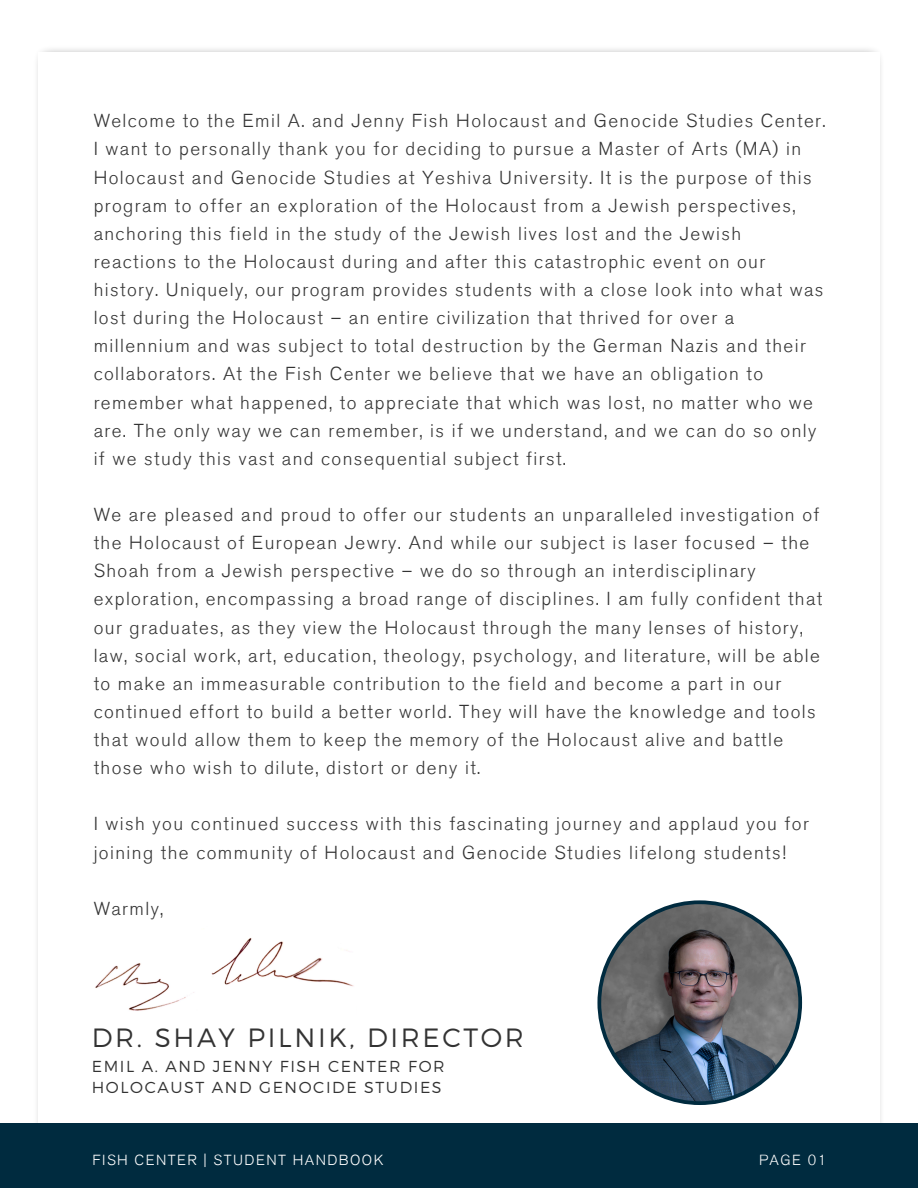
<style>
.page{position:relative;width:918px;height:1188px;background:#fff}
.page>*{position:absolute;margin:0;border:0;box-sizing:border-box;transform-origin:0 0}
.t1{font:300 26.4px "Montserrat";letter-spacing:.1em;color:#333}
.t2{font:300 18.75px/28.2px "Akzidenz Grotesk Std";letter-spacing:.075em;color:#333}
.t3{font:300 15.9px/21.3px "Montserrat";letter-spacing:.1em;color:#333}
.t4{font:300 14.55px "Akzidenz Grotesk Std";letter-spacing:.1em;color:#fff}
</style>
<div class="page">
<div style="left:0;top:1123px;width:918px;height:65px;background:#002b3f"></div>
<svg style="left:597px;top:900px;width:205px;height:205px"></svg>
<img style="left:95px;top:938px;width:259px;height:73px">
<p class="t2" style="left:94px;top:107px;width:733px">Welcome to the Emil A. and Jenny Fish Holocaust and Genocide Studies Center.<br>I want to personally thank you for deciding to pursue a Master of Arts (MA) in Holocaust and Genocide Studies at Yeshiva University. It is the purpose of this program to offer an exploration of the Holocaust from a Jewish perspectives, anchoring this field in the study of the Jewish lives lost and the Jewish reactions to the Holocaust during and after this catastrophic event on our history. Uniquely, our program provides students with a close look into what was lost during the Holocaust – an entire civilization that thrived for over a millennium and was subject to total destruction by the German Nazis and their collaborators. At the Fish Center we believe that we have an obligation to remember what happened, to appreciate that which was lost, no matter who we are. The only way we can remember, is if we understand, and we can do so only if we study this vast and consequential subject first.</p>
<p class="t2" style="left:94px;top:501px;width:730px">We are pleased and proud to offer our students an unparalleled investigation of the Holocaust of European Jewry. And while our subject is laser focused – the Shoah from a Jewish perspective – we do so through an interdisciplinary exploration, encompassing a broad range of disciplines. I am fully confident that our graduates, as they view the Holocaust through the many lenses of history, law, social work, art, education, theology, psychology, and literature, will be able to make an immeasurable contribution to the field and become a part in our continued effort to build a better world. They will have the knowledge and tools that would allow them to keep the memory of the Holocaust alive and battle those who wish to dilute, distort or deny it.</p>
<p class="t2" style="left:94px;top:810px;width:717px">I wish you continued success with this fascinating journey and applaud you for joining the community of Holocaust and Genocide Studies lifelong students!</p>
<p class="t2" style="left:94px;top:895px;width:71px">Warmly,</p>
<h1 class="t1" style="left:92px;top:1021px;width:434px">DR. SHAY PILNIK, DIRECTOR</h1>
<p class="t3" style="left:92px;top:1055px;width:354px">EMIL A. AND JENNY FISH CENTER FOR<br>HOLOCAUST AND GENOCIDE STUDIES</p>
<p class="t4" style="left:93px;top:1152px;width:292px">FISH CENTER | STUDENT HANDBOOK</p>
<p class="t4" style="left:759px;top:1152px;width:69px">PAGE 01</p>
</div>
